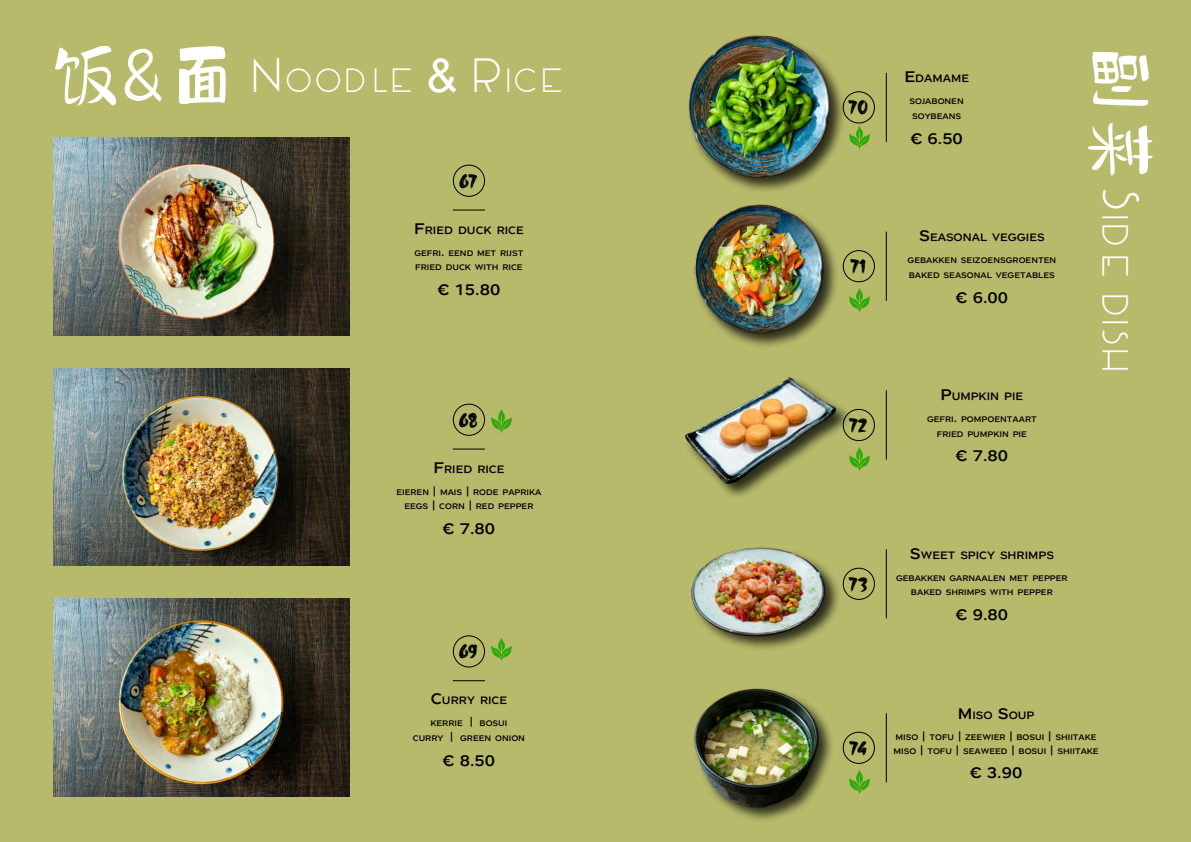
<style>
.page{position:relative;width:1191px;height:842px;background:#b7ba6b}
.page>*{position:absolute;margin:0;border:0;box-sizing:border-box;transform-origin:0 0}
.t1{font:70px "qiantumakeshouxieti";color:#fff}
.t2{font:35px "MANIFESTO";color:#fff}
.t3{font:32.2px "MANIFESTO";color:#fff}
.t4{font:20px "a Abrushow";color:#000}
.t5{font:16px "JDLANGZHENGTI GB1 0";color:#000}
.t6{font:11.2px "JDLANGZHENGTI GB1 0";color:#000}
.t7{font:8.4px/14.4px "JDLANGZHENGTI GB1 0";color:#000;text-align:center}
.s1{font-size:46px}
.s2{font-family:"Arial";font-size:46px}
.s3{font-size:16px}
.s4{font-size:12px}
.s5{font-size:50px}
</style>
<div class="page">
<img style="left:53px;top:368px;width:297px;height:198px">
<img style="left:53px;top:137px;width:297px;height:198px">
<img style="left:53px;top:599px;width:297px;height:197px">
<div style="left:453px;top:165px;width:32px;height:32px;border:1px solid #000;border-radius:50%"></div>
<hr style="left:453px;top:210px;width:32px;height:1px;background:#000">
<div style="left:453px;top:404px;width:32px;height:32px;border:1px solid #000;border-radius:50%"></div>
<hr style="left:453px;top:448px;width:32px;height:1px;background:#000">
<div style="left:453px;top:635px;width:32px;height:32px;border:1px solid #000;border-radius:50%"></div>
<hr style="left:453px;top:680px;width:32px;height:1px;background:#000">
<div style="left:687px;top:34px;width:159px;height:159px;background:#000;opacity:.75"></div>
<img style="left:687px;top:34px;width:150px;height:151px">
<img style="left:687px;top:189px;width:150px;height:156px">
<div style="left:842px;top:91px;width:33px;height:32px;border:1px solid #000;border-radius:50%"></div>
<hr style="left:885px;top:73px;width:1px;height:69px;background:#000">
<div style="left:842px;top:250px;width:33px;height:32px;border:1px solid #000;border-radius:50%"></div>
<hr style="left:885px;top:232px;width:1px;height:69px;background:#000">
<div style="left:842px;top:409px;width:33px;height:32px;border:1px solid #000;border-radius:50%"></div>
<hr style="left:885px;top:390px;width:1px;height:70px;background:#000">
<div style="left:842px;top:568px;width:33px;height:32px;border:1px solid #000;border-radius:50%"></div>
<hr style="left:885px;top:549px;width:1px;height:69px;background:#000">
<div style="left:684px;top:375px;width:168px;height:125px;background:#000;opacity:.75"></div>
<img style="left:684px;top:375px;width:154px;height:125px">
<img style="left:691px;top:547px;width:147px;height:102px">
<img style="left:694px;top:688px;width:138px;height:132px">
<div style="left:842px;top:732px;width:33px;height:32px;border:1px solid #000;border-radius:50%"></div>
<hr style="left:885px;top:713px;width:1px;height:69px;background:#000">
<img style="left:491px;top:409px;width:21px;height:24px">
<img style="left:491px;top:638px;width:21px;height:23px">
<img style="left:849px;top:126px;width:21px;height:23px">
<img style="left:849px;top:288px;width:21px;height:24px">
<img style="left:847px;top:446px;width:23px;height:25px">
<img style="left:849px;top:770px;width:21px;height:24px">
<h1 class="t1" style="left:50px;top:36px;width:187px">饭&amp;面</h1>
<h3 class="t3" style="left:249px;top:68px;width:316px"><span class="s1">N</span>OOD LE <span class="s2">&amp;</span> <span class="s1">R</span>ICE</h3>
<h3 class="t4" style="left:459px;top:173px;width:19px">67</h3>
<h3 class="t6" style="left:414px;top:224px;width:111px"><span class="s3">F</span>RIED DUCK RICE</h3>
<p class="t7" style="left:414px;top:246px;width:111px;text-align:left">GEFRI<span class="s4">.</span> EEND MET RIJST<br>FRIED DUCK WITH RICE</p>
<h3 class="t5" style="left:437px;top:281px;width:64px">€ 15.80</h3>
<h3 class="t4" style="left:459px;top:412px;width:20px">68</h3>
<h3 class="t6" style="left:433px;top:463px;width:72px"><span class="s3">F</span>RIED RICE</h3>
<p class="t7" style="left:396px;top:485px;width:147px">EIEREN <span class="s4">|</span> MAIS <span class="s4">|</span> RODE PAPRIKA<br>EEGS <span class="s4">|</span> CORN <span class="s4">|</span> RED PEPPER</p>
<h3 class="t5" style="left:442px;top:520px;width:54px">€ 7.80</h3>
<h3 class="t4" style="left:459px;top:643px;width:20px">69</h3>
<h3 class="t6" style="left:431px;top:695px;width:78px"><span class="s3">C</span>URRY RICE</h3>
<p class="t7" style="left:413px;top:716px;width:114px">KERRIE <span class="s4">｜</span> BOSUI<br>CURRY <span class="s4">｜</span> GREEN ONION</p>
<h3 class="t5" style="left:442px;top:752px;width:54px">€ 8.50</h3>
<h3 class="t4" style="left:848px;top:99px;width:21px">70</h3>
<h3 class="t6" style="left:904px;top:73px;width:66px"><span class="s3">E</span> DAMAME</h3>
<p class="t7" style="left:909px;top:94px;width:56px">SOJABONEN<br>SOYBEANS</p>
<h3 class="t5" style="left:910px;top:130px;width:54px">€ 6.50</h3>
<h1 class="t1" style="left:1159px;top:44px;width:141px;rotate:90deg">副菜</h1>
<h3 class="t4" style="left:850px;top:258px;width:17px">71</h3>
<h3 class="t6" style="left:919px;top:232px;width:126px"><span class="s3">S</span>EASONAL VEGGIES</h3>
<p class="t7" style="left:907px;top:253px;width:150px;text-align:left">GEBAKKEN SEIZOENSGROENTEN<br>BAKED SEASONAL VEGETABLES</p>
<h3 class="t5" style="left:955px;top:289px;width:54px">€ 6.00</h3>
<h2 class="t2" style="left:1128px;top:185px;width:190px;rotate:90deg"><span class="s5">S</span>ID E DISH</h2>
<h3 class="t6" style="left:940px;top:390px;width:84px"><span class="s3">P</span>UMPKIN PIE</h3>
<h3 class="t4" style="left:849px;top:417px;width:20px">72</h3>
<p class="t7" style="left:927px;top:412px;width:111px">GEFRI<span class="s4">.</span> POMPOENTAART<br>FRIED PUMPKIN PIE</p>
<h3 class="t5" style="left:955px;top:447px;width:54px">€ 7.80</h3>
<h3 class="t4" style="left:849px;top:576px;width:20px">73</h3>
<h3 class="t6" style="left:910px;top:549px;width:145px"><span class="s3">S</span>WEET SPICY SHRIMPS</h3>
<p class="t7" style="left:896px;top:571px;width:173px">GEBAKKEN GARNAALEN MET PEPPER<br>BAKED SHRIMPS WITH PEPPER</p>
<h3 class="t5" style="left:955px;top:606px;width:54px">€ 9.80</h3>
<h3 class="t4" style="left:849px;top:740px;width:19px">74</h3>
<h3 class="t6" style="left:957px;top:709px;width:78px"><span class="s3">M</span> ISO <span class="s3">S</span>OUP</h3>
<p class="t7" style="left:893px;top:730px;width:207px;text-align:left">MISO <span class="s4">|</span> TOFU <span class="s4">|</span> ZEEWIER <span class="s4">|</span> BOSUI <span class="s4">|</span> SHIITAKE<br>MISO <span class="s4">|</span> TOFU <span class="s4">|</span> SEAWEED <span class="s4">|</span> BOSUI <span class="s4">|</span> SHIITAKE</p>
<h3 class="t5" style="left:969px;top:764px;width:54px">€ 3.90</h3>
</div>
